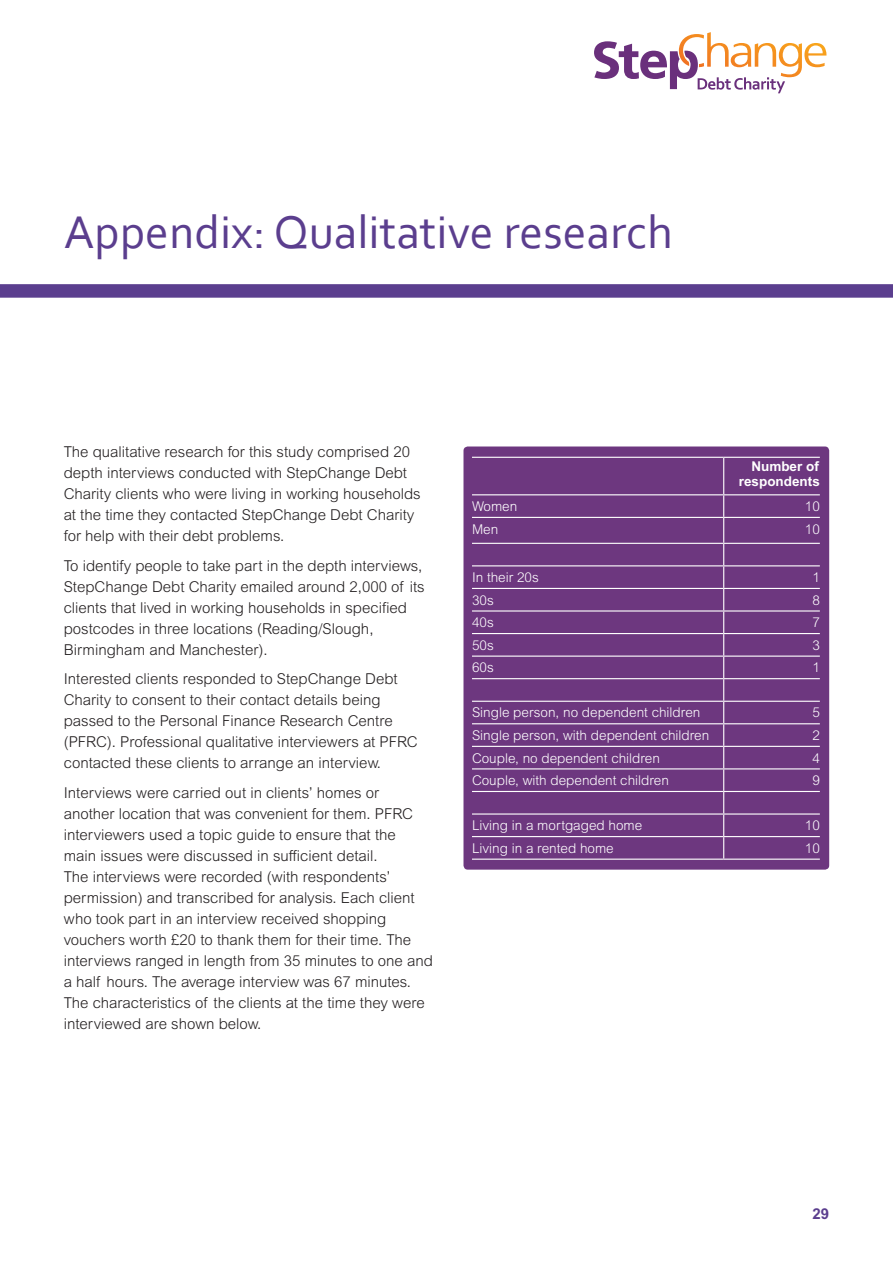
<style>
.page{position:relative;width:893px;height:1263px;background:#fff}
.page>*{position:absolute;margin:0;border:0;box-sizing:border-box;transform-origin:0 0}
.Chapter{font:48px "Corbel";color:#5b3e8e}
.body_text{font:300 15px/21px "Arial MT Pro";color:#231f20}
.t1{font:700 15px "Arial MT Pro";color:#5b3e8e}
.t2{font:300 13.5px "Arial MT Pro";color:#fff}
.t3{font:700 13.5px/15px "Arial MT Pro";color:#fff;text-align:right}
</style>
<div class="page">
<svg style="left:594px;top:32px;width:232px;height:61px"></svg>
<div style="left:0;top:284px;width:893px;height:14px;background:#5b3e8e"></div>
<div style="left:463px;top:446px;width:366px;height:424px;background:#6d377f;border-radius:4px"></div>
<hr style="left:472px;top:457px;width:252px;height:1px;background:#fff">
<hr style="left:724px;top:457px;width:96px;height:1px;background:#fff">
<hr style="left:723px;top:458px;width:1px;height:36px;background:#fff">
<hr style="left:472px;top:494px;width:252px;height:1px;background:#fff">
<hr style="left:724px;top:494px;width:96px;height:1px;background:#fff">
<hr style="left:472px;top:517px;width:252px;height:1px;background:#fff">
<hr style="left:724px;top:517px;width:96px;height:1px;background:#fff">
<hr style="left:472px;top:543px;width:252px;height:1px;background:#fff">
<hr style="left:724px;top:543px;width:96px;height:1px;background:#fff">
<hr style="left:472px;top:565px;width:252px;height:1px;background:#fff">
<hr style="left:724px;top:565px;width:96px;height:1px;background:#fff">
<hr style="left:472px;top:588px;width:252px;height:1px;background:#fff">
<hr style="left:724px;top:588px;width:96px;height:1px;background:#fff">
<hr style="left:472px;top:610px;width:252px;height:1px;background:#fff">
<hr style="left:724px;top:610px;width:96px;height:1px;background:#fff">
<hr style="left:472px;top:633px;width:252px;height:1px;background:#fff">
<hr style="left:724px;top:633px;width:96px;height:1px;background:#fff">
<hr style="left:472px;top:655px;width:252px;height:2px;background:#fff">
<hr style="left:724px;top:655px;width:96px;height:2px;background:#fff">
<hr style="left:472px;top:678px;width:252px;height:1px;background:#fff">
<hr style="left:724px;top:678px;width:96px;height:1px;background:#fff">
<hr style="left:472px;top:701px;width:252px;height:1px;background:#fff">
<hr style="left:724px;top:701px;width:96px;height:1px;background:#fff">
<hr style="left:472px;top:723px;width:252px;height:1px;background:#fff">
<hr style="left:724px;top:723px;width:96px;height:1px;background:#fff">
<hr style="left:472px;top:746px;width:252px;height:1px;background:#fff">
<hr style="left:724px;top:746px;width:96px;height:1px;background:#fff">
<hr style="left:472px;top:768px;width:252px;height:1px;background:#fff">
<hr style="left:724px;top:768px;width:96px;height:1px;background:#fff">
<hr style="left:472px;top:791px;width:252px;height:1px;background:#fff">
<hr style="left:724px;top:791px;width:96px;height:1px;background:#fff">
<hr style="left:472px;top:813px;width:252px;height:2px;background:#fff">
<hr style="left:724px;top:813px;width:96px;height:2px;background:#fff">
<hr style="left:472px;top:836px;width:252px;height:1px;background:#fff">
<hr style="left:724px;top:836px;width:96px;height:1px;background:#fff">
<svg style="left:723px;top:495px;width:1px;height:363px"></svg>
<hr style="left:472px;top:858px;width:252px;height:2px;background:#fff">
<hr style="left:724px;top:858px;width:96px;height:2px;background:#fff">
<p class="Chapter" style="left:64px;top:203px;width:610px">Appendix: Qualitative research</p>
<p class="body_text" style="left:64px;top:442px;width:358px">The qualitative research for this study comprised 20 depth interviews conducted with StepChange Debt Charity clients who were living in working households at the time they contacted StepChange Debt Charity for help with their debt problems.</p>
<p class="body_text" style="left:64px;top:555px;width:362px">To identify people to take part in the depth interviews, StepChange Debt Charity emailed around 2,000 of its clients that lived in working households in specified postcodes in three locations (Reading/Slough, Birmingham and Manchester).</p>
<p class="body_text" style="left:64px;top:669px;width:355px">Interested clients responded to StepChange Debt Charity to consent to their contact details being passed to the Personal Finance Research Centre (PFRC). Professional qualitative interviewers at PFRC contacted these clients to arrange an interview.</p>
<p class="body_text" style="left:64px;top:782px;width:371px">Interviews were carried out in clients’ homes or another location that was convenient for them. PFRC interviewers used a topic guide to ensure that the<br>main issues were discussed in sufficient detail.<br>The interviews were recorded (with respondents’ permission) and transcribed for analysis. Each client who took part in an interview received shopping vouchers worth £20 to thank them for their time. The interviews ranged in length from 35 minutes to one and a half hours. The average interview was 67 minutes.<br>The characteristics of the clients at the time they were interviewed are shown below.</p>
<p class="t3" style="left:739px;top:459px;width:82px">Number of respondents</p>
<p class="t2" style="left:472px;top:498px;width:47px">Women</p>
<p class="t2" style="left:805px;top:498px;width:17px">10</p>
<p class="t2" style="left:472px;top:520px;width:28px">Men</p>
<p class="t2" style="left:805px;top:520px;width:17px">10</p>
<p class="t2" style="left:472px;top:569px;width:68px">In their 20s</p>
<p class="t2" style="left:812px;top:569px;width:9px">1</p>
<p class="t2" style="left:472px;top:592px;width:23px">30s</p>
<p class="t2" style="left:812px;top:592px;width:9px">8</p>
<p class="t2" style="left:472px;top:614px;width:23px">40s</p>
<p class="t2" style="left:812px;top:614px;width:9px">7</p>
<p class="t2" style="left:472px;top:637px;width:23px">50s</p>
<p class="t2" style="left:812px;top:637px;width:9px">3</p>
<p class="t2" style="left:472px;top:659px;width:23px">60s</p>
<p class="t2" style="left:812px;top:659px;width:9px">1</p>
<p class="t2" style="left:472px;top:704px;width:230px">Single person, no dependent children</p>
<p class="t2" style="left:812px;top:704px;width:9px">5</p>
<p class="t2" style="left:472px;top:727px;width:239px">Single person, with dependent children</p>
<p class="t2" style="left:812px;top:727px;width:9px">2</p>
<p class="t2" style="left:472px;top:749px;width:189px">Couple, no dependent children</p>
<p class="t2" style="left:812px;top:749px;width:9px">4</p>
<p class="t2" style="left:472px;top:772px;width:198px">Couple, with dependent children</p>
<p class="t2" style="left:812px;top:772px;width:9px">9</p>
<p class="t2" style="left:472px;top:817px;width:172px">Living in a mortgaged home</p>
<p class="t2" style="left:805px;top:817px;width:17px">10</p>
<p class="t2" style="left:472px;top:840px;width:143px">Living in a rented home</p>
<p class="t2" style="left:805px;top:840px;width:17px">10</p>
<p class="t1" style="left:812px;top:1204px;width:18px">29</p>
</div>
